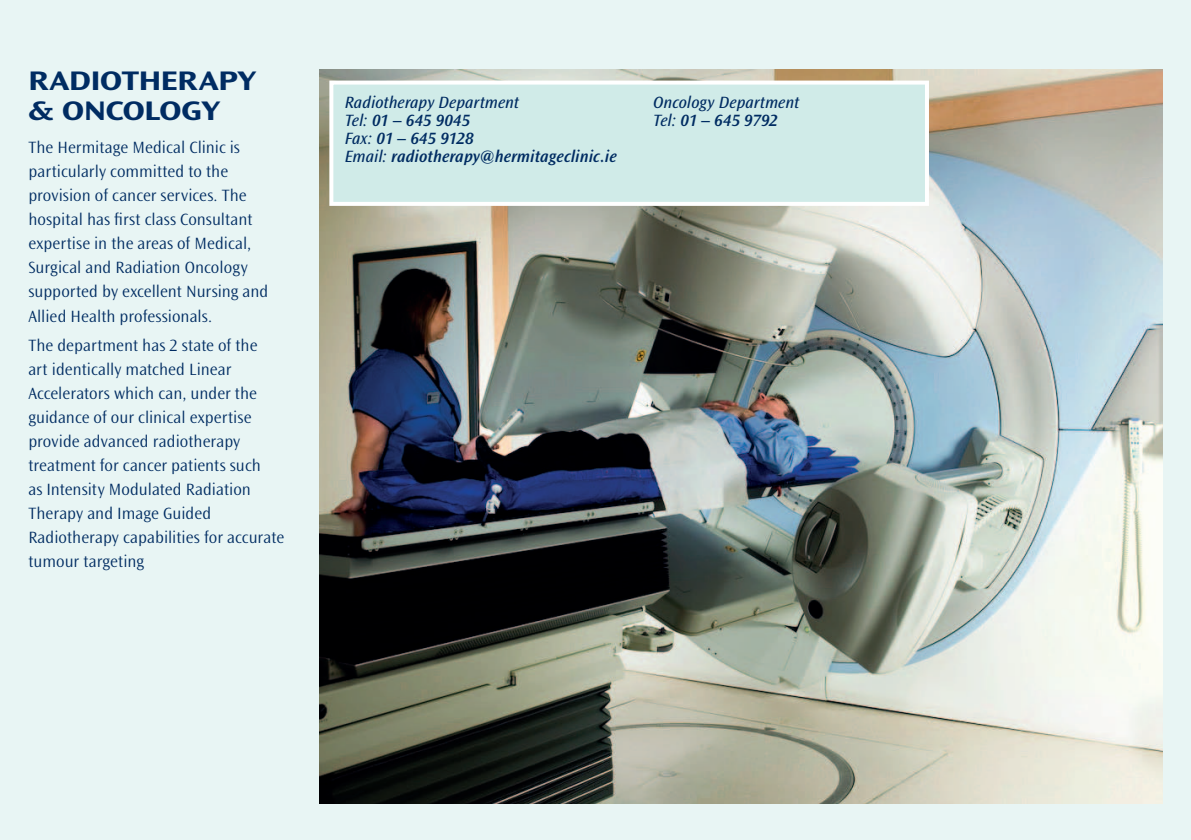
<style>
.page{position:relative;width:1191px;height:840px;background:#fff}
.page>*{position:absolute;margin:0;border:0;box-sizing:border-box;transform-origin:0 0}
.t1{font:700 expanded 28px/30px "Ocean Sans Std";letter-spacing:-.005em;color:#002c62}
.t2{font:300 17px/24px "Ocean Sans Std";color:#002c62}
.t3{font:italic 600 17px/18px "Ocean Sans Std";color:#002c62}
.t4{font:italic 17px/18px "Ocean Sans Std";color:#002c62}
.s1{font-weight:400}
.s2{font-weight:600}
</style>
<div class="page">
<div style="left:0;top:0;width:1191px;height:839px;background:#e8f5f4"></div>
<img style="left:319px;top:69px;width:843px;height:733px">
<div style="left:331px;top:82px;width:596px;height:122px;background:#d0ebe8"></div>
<div style="left:329px;top:80px;width:600px;height:126px;border:4px solid #fff"></div>
<h1 class="t1" style="left:28px;top:65px;width:114px">RAD IOTHERAPY &amp; ONC</h1>
<h1 class="t1" style="left:123px;top:95px;width:79px">OLOGY</h1>
<p class="t2" style="left:28px;top:136px;width:242px">The Hermitage Medical Clinic is particularly committed to the provision of cancer services. The hospital has first class Consultant expertise in the areas of Medical, Surgical and Radiation Oncology supported by excellent Nursing and Allied Health professionals.</p>
<p class="t2" style="left:28px;top:333px;width:257px">The department has 2 state of the<br>art identically matched Linear<br>Accelerators which can, under the guidance of our clinical expertise provide advanced radiotherapy treatment for cancer patients such<br>as Intensity Modulated Radiation<br>Therapy and Image Guided<br>Radiotherapy capabilities for accurate tumour targeting</p>
<p class="t3" style="left:345px;top:94px;width:273px"><span class="s1">Radiotherapy Department<br>Tel:</span> 01 – 645 9045<br><span class="s1">Fax:</span> 01 – 645 9128<br><span class="s1">Email:</span> radiotherapy@hermitageclinic.ie</p>
<p class="t4" style="left:653px;top:94px;width:148px">Oncology Department<br>Tel: <span class="s2">01 – 645 9792</span></p>
</div>
